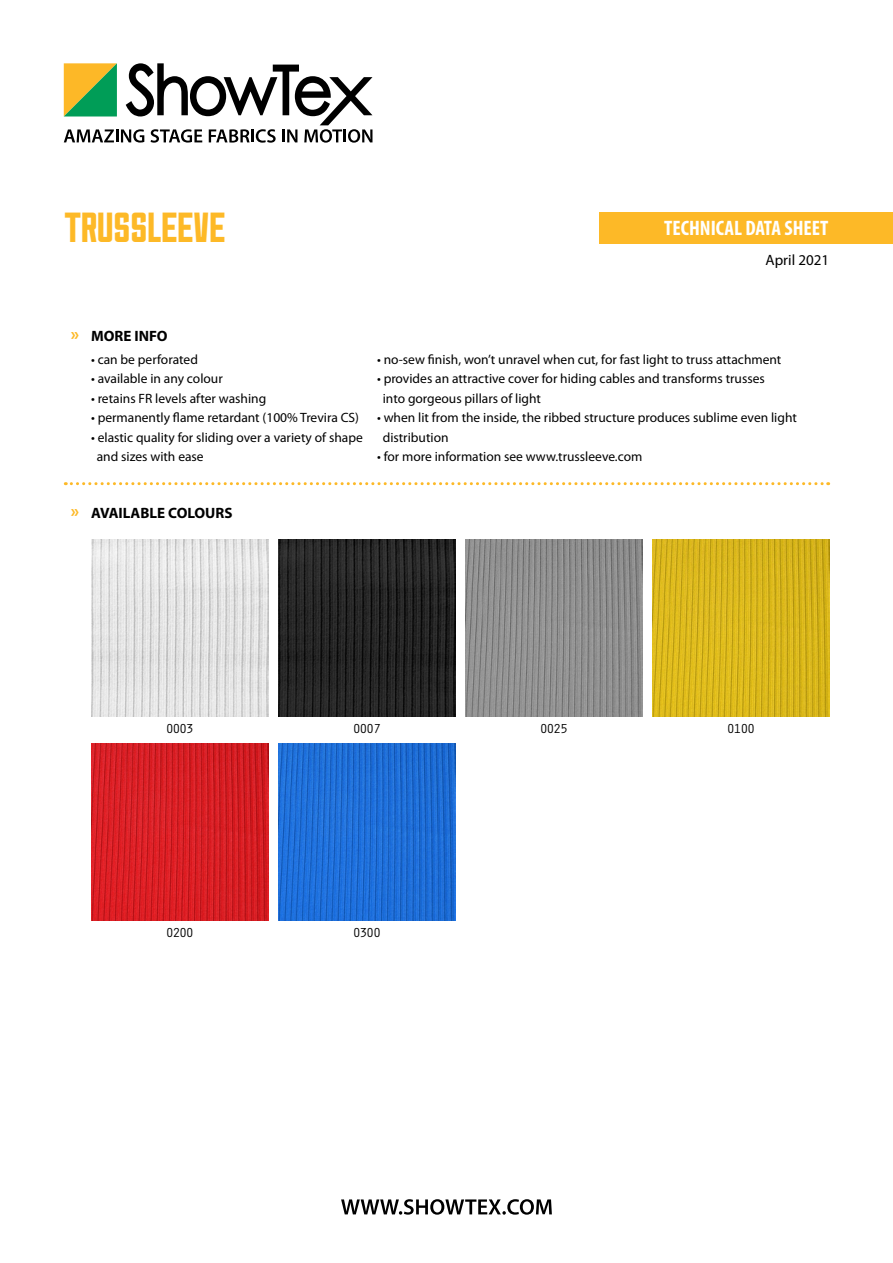
<style>
.page{position:relative;width:893px;height:1263px;background:#fff}
.page>*{position:absolute;margin:0;border:0;box-sizing:border-box;transform-origin:0 0}
.t1{font:42px "Sullivan Show Tex";letter-spacing:-.01em;color:#fdb927}
.t2{font:700 condensed 21px "Myriad Pro";color:#fff}
.t3{font:700 15px "Myriad Pro";color:#000}
.t4{font:15px "Myriad Pro";color:#000}
.t5{font:13.5px/19.5px "Myriad Pro";color:#000}
.t6{font:13.5px "Orator Std";letter-spacing:-.1em;color:#000}
.s1{font-size:18px;color:#fdb927}
</style>
<div class="page">
<svg style="left:64px;top:63px;width:308px;height:80px"></svg>
<svg style="left:341px;top:1199px;width:211px;height:16px"></svg>
<div style="left:600px;top:212px;width:293px;height:31px;background:#fdb927"></div>
<img style="left:92px;top:540px;width:176px;height:176px">
<img style="left:466px;top:540px;width:176px;height:176px">
<img style="left:92px;top:744px;width:176px;height:176px">
<img style="left:279px;top:540px;width:176px;height:176px">
<img style="left:653px;top:540px;width:176px;height:176px">
<img style="left:279px;top:744px;width:176px;height:176px">
<svg style="left:65px;top:482px;width:764px;height:3px"></svg>
<h1 class="t1" style="left:64px;top:205px;width:164px">TRUSSLEEVE</h1>
<h2 class="t2" style="left:664px;top:215px;width:166px">TECHNICAL DATA SHEET</h2>
<p class="t4" style="left:765px;top:251px;width:65px">April 2021</p>
<p class="t3" style="left:71px;top:326px;width:99px"><span class="s1">»</span> MORE INFO</p>
<p class="t5" style="left:91px;top:349px;width:108px">• can be perforated</p>
<p class="t5" style="left:91px;top:369px;width:133px">• available in any colour</p>
<p class="t5" style="left:91px;top:388px;width:177px">• retains FR levels after washing</p>
<p class="t5" style="left:91px;top:408px;width:269px">• permanently flame retardant (100% Trevira CS)</p>
<p class="t5" style="left:97px;top:427px;width:268px;text-indent:-6px">• elastic quality for sliding over a variety of shape and sizes with ease</p>
<p class="t5" style="left:377px;top:349px;width:406px">• no-sew finish, won’t unravel when cut, for fast light to truss attachment</p>
<p class="t5" style="left:383px;top:369px;width:384px;text-indent:-6px">• provides an attractive cover for hiding cables and transforms trusses into gorgeous pillars of light</p>
<p class="t5" style="left:383px;top:408px;width:416px;text-indent:-6px">• when lit from the inside, the ribbed structure produces sublime even light distribution</p>
<p class="t5" style="left:377px;top:447px;width:267px">• for more information see www.trussleeve.com</p>
<p class="t3" style="left:71px;top:503px;width:163px"><span class="s1">»</span> AVAILABLE COLOURS</p>
<p class="t6" style="left:166px;top:719px;width:30px">0003</p>
<p class="t6" style="left:540px;top:719px;width:30px">0025</p>
<p class="t6" style="left:353px;top:719px;width:30px">0007</p>
<p class="t6" style="left:166px;top:923px;width:30px">0200</p>
<p class="t6" style="left:353px;top:923px;width:30px">0300</p>
<p class="t6" style="left:727px;top:719px;width:30px">0100</p>
</div>
